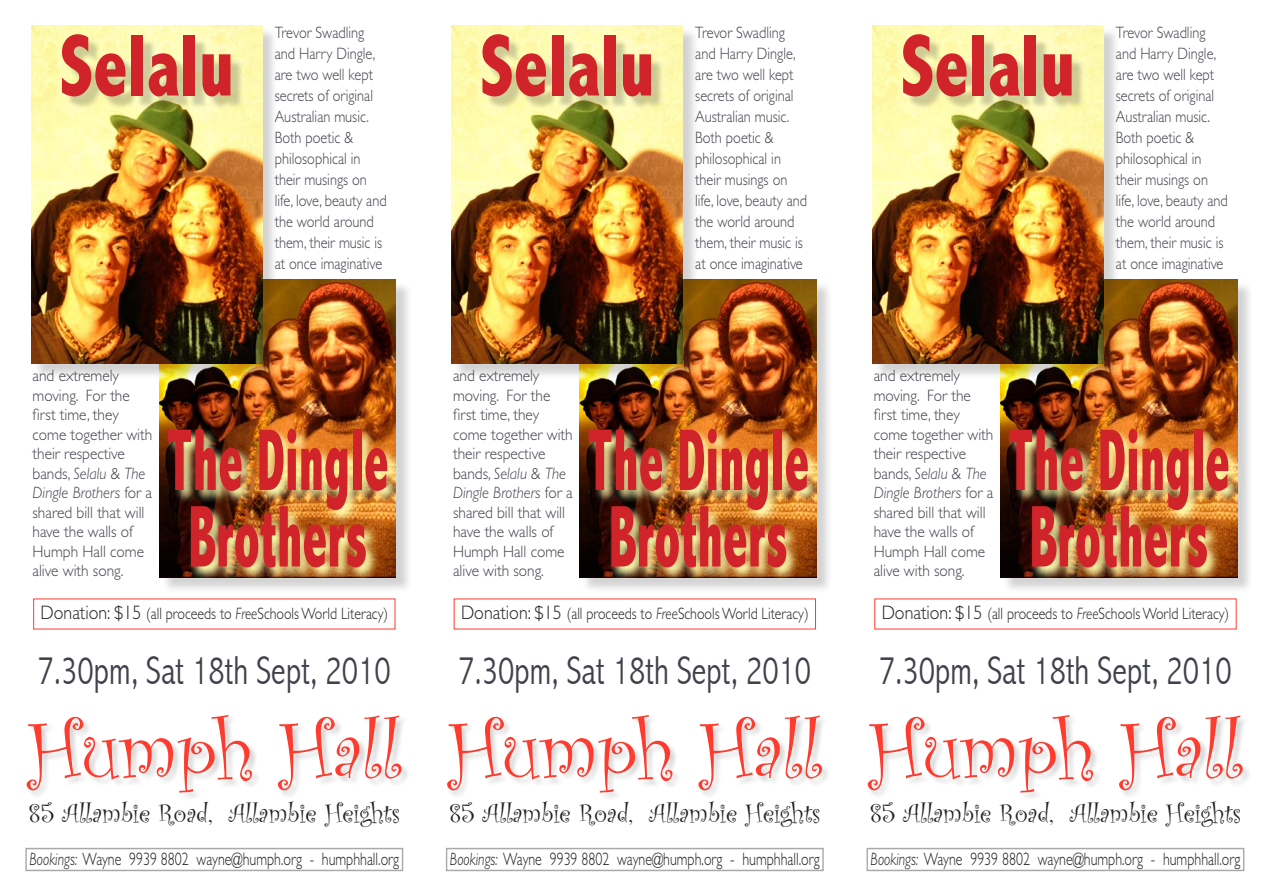
<style>
.page{position:relative;width:1263px;height:893px;background:#fff}
.page>*{position:absolute;margin:0;border:0;box-sizing:border-box;transform-origin:0 0}
.t1{font:800 condensed 88.5px/76.5px "Abadi";color:#d1232a;scale:.6 1}
.t2{font:800 condensed 88.5px "Abadi";color:#d1232a;scale:.83 1}
.t3{font:82.05px "Curlz";color:#fd3c2f}
.t4{font:300 condensed 40.5px "Abadi";color:#40424b;scale:.88 1}
.t5{font:27px "Curlz";color:#231f20}
.t6{font:300 18px "Gill Sans";color:#231f20;scale:.77 1}
.t7{font:300 16.5px/21px "Gill Sans";color:#40424b;scale:.87 1}
.t8{font:300 16.5px/19.5px "Gill Sans";color:#40424b;scale:.93 1}
.t9{font:300 16.5px "Gill Sans";color:#231f20;scale:.84 1}
.s1{font-style:italic}
.s2{font-size:19.5px}
</style>
<div class="page">
<div style="left:25px;top:848px;width:378px;height:23px;border:1px solid #a8a9ad"></div>
<div style="left:26px;top:714px;width:384px;height:87px;background:#231f20;opacity:.2"></div>
<div style="left:161px;top:281px;width:251px;height:313px;background:#231f20;opacity:.2"></div>
<img style="left:159px;top:279px;width:237px;height:299px">
<img style="left:166px;top:426px;width:235px;height:155px">
<div style="left:33px;top:27px;width:246px;height:353px;background:#231f20;opacity:.2"></div>
<img style="left:31px;top:26px;width:231px;height:338px">
<div style="left:66px;top:38px;width:177px;height:71px;background:#231f20;opacity:.22"></div>
<div style="left:446px;top:848px;width:378px;height:23px;border:1px solid #a8a9ad"></div>
<div style="left:447px;top:714px;width:383px;height:87px;background:#231f20;opacity:.2"></div>
<div style="left:582px;top:281px;width:251px;height:313px;background:#231f20;opacity:.2"></div>
<img style="left:580px;top:279px;width:236px;height:299px">
<img style="left:586px;top:426px;width:236px;height:155px">
<div style="left:453px;top:27px;width:246px;height:353px;background:#231f20;opacity:.2"></div>
<img style="left:452px;top:26px;width:231px;height:338px">
<div style="left:486px;top:38px;width:178px;height:71px;background:#231f20;opacity:.22"></div>
<div style="left:866px;top:848px;width:378px;height:23px;border:1px solid #a8a9ad"></div>
<div style="left:867px;top:714px;width:384px;height:87px;background:#231f20;opacity:.2"></div>
<div style="left:1002px;top:281px;width:251px;height:313px;background:#231f20;opacity:.2"></div>
<img style="left:1000px;top:279px;width:237px;height:299px">
<img style="left:1007px;top:426px;width:235px;height:155px">
<div style="left:874px;top:27px;width:246px;height:353px;background:#231f20;opacity:.2"></div>
<img style="left:872px;top:26px;width:231px;height:338px">
<div style="left:907px;top:38px;width:177px;height:71px;background:#231f20;opacity:.22"></div>
<p class="t2" style="left:60px;top:15px;width:212px">Selalu</p>
<p class="t7" style="left:275px;top:22px;width:130px">Trevor Swadling and Harry Dingle, are two well kept secrets of original<br>Australian music.<br>Both poetic &amp; philosophical in their musings on life, love, beauty and the world around them, their music is at once imaginative</p>
<p class="t8" style="left:33px;top:366px;width:130px">and extremely moving. For the first time, they come together with their respective bands, <span class="s1">Selalu</span> &amp; <span class="s1">The<br>Dingle Brothers</span> for a shared bill that will have the walls of<br>Humph Hall come alive with song.</p>
<p class="t1" style="left:167px;top:422px;width:372px">The Dingle<br>Brothers</p>
<p class="t9" style="left:41px;top:605px;width:415px"><span class="s2">Donation: $15</span> (all proceeds to <span class="s1">Free</span>Schools World Literacy)</p>
<p class="t4" style="left:38px;top:647px;width:403px">7.30pm, Sat 18th Sept, 2010</p>
<p class="t3" style="left:27px;top:692px;width:375px">Humph Hall</p>
<p class="t5" style="left:29px;top:795px;width:373px">85 Allambie Road, Allambie Heights</p>
<p class="t6" style="left:29px;top:849px;width:482px"><span class="s1">Bookings:</span> Wayne 9939 8802 wayne@humph.org - humphhall.org</p>
<p class="t2" style="left:480px;top:15px;width:212px">Selalu</p>
<p class="t7" style="left:695px;top:22px;width:130px">Trevor Swadling and Harry Dingle, are two well kept secrets of original<br>Australian music.<br>Both poetic &amp; philosophical in their musings on life, love, beauty and the world around them, their music is at once imaginative</p>
<p class="t8" style="left:453px;top:366px;width:130px">and extremely moving. For the first time, they come together with their respective bands, <span class="s1">Selalu</span> &amp; <span class="s1">The<br>Dingle Brothers</span> for a shared bill that will have the walls of<br>Humph Hall come alive with song.</p>
<p class="t1" style="left:587px;top:422px;width:372px">The Dingle<br>Brothers</p>
<p class="t9" style="left:461px;top:605px;width:415px"><span class="s2">Donation: $15</span> (all proceeds to <span class="s1">Free</span>Schools World Literacy)</p>
<p class="t4" style="left:458px;top:647px;width:403px">7.30pm, Sat 18th Sept, 2010</p>
<p class="t3" style="left:448px;top:692px;width:375px">Humph Hall</p>
<p class="t5" style="left:449px;top:795px;width:373px">85 Allambie Road, Allambie Heights</p>
<p class="t6" style="left:450px;top:849px;width:482px"><span class="s1">Bookings:</span> Wayne 9939 8802 wayne@humph.org - humphhall.org</p>
<p class="t2" style="left:901px;top:15px;width:212px">Selalu</p>
<p class="t7" style="left:1116px;top:22px;width:130px">Trevor Swadling and Harry Dingle, are two well kept secrets of original<br>Australian music.<br>Both poetic &amp; philosophical in their musings on life, love, beauty and the world around them, their music is at once imaginative</p>
<p class="t8" style="left:874px;top:366px;width:130px">and extremely moving. For the first time, they come together with their respective bands, <span class="s1">Selalu</span> &amp; <span class="s1">The<br>Dingle Brothers</span> for a shared bill that will have the walls of<br>Humph Hall come alive with song.</p>
<p class="t1" style="left:1008px;top:422px;width:372px">The Dingle<br>Brothers</p>
<p class="t9" style="left:882px;top:605px;width:415px"><span class="s2">Donation: $15</span> (all proceeds to <span class="s1">Free</span>Schools World Literacy)</p>
<p class="t4" style="left:879px;top:647px;width:403px">7.30pm, Sat 18th Sept, 2010</p>
<p class="t3" style="left:868px;top:692px;width:375px">Humph Hall</p>
<p class="t5" style="left:870px;top:795px;width:373px">85 Allambie Road, Allambie Heights</p>
<p class="t6" style="left:871px;top:849px;width:482px"><span class="s1">Bookings:</span> Wayne 9939 8802 wayne@humph.org - humphhall.org</p>
</div>
